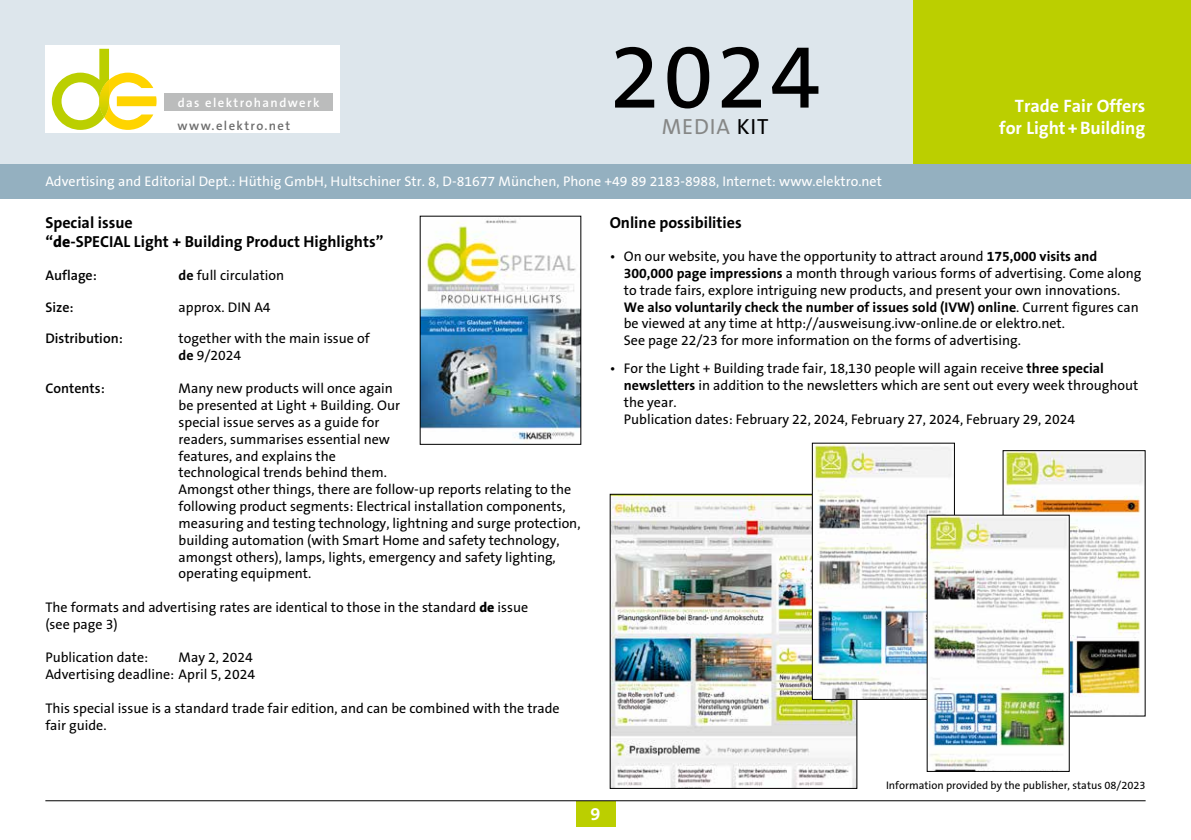
<style>
.page{position:relative;width:1191px;height:840px;background:#fff}
.page>*{position:absolute;margin:0;border:0;box-sizing:border-box;transform-origin:0 0}
.t1{font:92px "The Sans Os F";color:#000}
.t2{font:22px "The Sans Os F";letter-spacing:.04em;color:#868786}
.t3{font:700 18px/22px "The Sans Os F";color:#fff;text-align:right}
.t4{font:700 16px/19.2px "The Sans Os F";color:#000}
.t5{font:14px/16.8px "The Sans Os F";color:#000}
.t6{font:14px "The Sans Os F";color:#fff}
.t7{font:600 14px "The Sans Os F";color:#000}
.t8{font:600 12.8px "The Sans Os F";letter-spacing:.11em;color:#fff}
.t9{font:600 12.8px "The Sans Os F";letter-spacing:.11em;color:#6e6e6e}
.t10{font:11px "The Sans Os F";color:#000}
.s1{color:#000}
.s2{font-weight:800}
.s3{font-weight:700}
</style>
<div class="page">
<div style="left:0;top:0;width:1191px;height:164px;background:#dde6ec"></div>
<div style="left:913px;top:0;width:278px;height:198px;background:#bbcf00"></div>
<div style="left:575px;top:800px;width:40px;height:25px;background:#bbcf00"></div>
<hr style="left:45px;top:799px;width:1100px;height:1px;background:#000">
<div style="left:0;top:164px;width:1191px;height:34px;background:#94b0c0"></div>
<div style="left:45px;top:45px;width:295px;height:88px;background:#fff"></div>
<div style="left:164px;top:93px;width:169px;height:17px;background:#bbbcbc"></div>
<svg style="left:52px;top:49px;width:105px;height:81px"></svg>
<img style="left:611px;top:495px;width:244px;height:291px">
<img style="left:422px;top:218px;width:157px;height:224px">
<img style="left:1004px;top:452px;width:139px;height:262px">
<img style="left:814px;top:444px;width:138px;height:253px">
<div style="left:812px;top:442px;width:143px;height:257px;border:1px solid #000"></div>
<img style="left:928px;top:516px;width:139px;height:253px">
<p class="t8" style="left:178px;top:94px;width:143px">das elektrohandwerk</p>
<p class="t9" style="left:178px;top:117px;width:114px">www.elektro.net</p>
<h1 class="t1" style="left:609px;top:17px;width:212px">2024</h1>
<h2 class="t2" style="left:662px;top:112px;width:108px">MEDIA <span class="s1">KIT</span></h2>
<p class="t6" style="left:45px;top:172px;width:838px">Advertising and Editorial Dept.: Hüthig GmbH, Hultschiner Str. 8, D-81677 München, Phone +49 89 2183-8988, Internet: www.elektro.net</p>
<p class="t3" style="left:999px;top:95px;width:147px">Trade Fair Offers for Light+Building</p>
<p class="t4" style="left:45px;top:212px;width:339px">Special issue<br>“<span class="s2">de</span>-SPECIAL Light + Building Product Highlights”</p>
<p class="t7" style="left:45px;top:266px;width:53px">Auflage:</p>
<p class="t5" style="left:179px;top:267px;width:107px"><span class="s3">de</span> full circulation</p>
<p class="t7" style="left:45px;top:298px;width:30px">Size:</p>
<p class="t5" style="left:179px;top:298px;width:94px">approx. DIN A4</p>
<p class="t7" style="left:45px;top:329px;width:79px">Distribution:</p>
<p class="t5" style="left:179px;top:329px;width:192px">together with the main issue of <span class="s3">de</span> 9/2024</p>
<p class="t7" style="left:45px;top:379px;width:61px">Contents:</p>
<p class="t5" style="left:179px;top:380px;width:403px">Many new products will once again<br>be presented at Light + Building. Our<br>special issue serves as a guide for<br>readers, summarises essential new<br>features, and explains the<br>technological trends behind them.<br>Amongst other things, there are follow-up reports relating to the following product segments: Electrical installation components, measuring and testing technology, lightning and surge protection, building automation (with Smart Home and safety technology, amongst others), lamps, lights, emergency and safety lighting, operating equipment.</p>
<p class="t5" style="left:45px;top:598px;width:484px">The formats and advertising rates are identical to those in the standard <span class="s2">de</span> issue (see page 3)</p>
<p class="t5" style="left:45px;top:649px;width:104px">Publication date:</p>
<p class="t5" style="left:45px;top:649px;width:211px;text-align:right">May 2, 2024<br>Advertising deadline: April 5, 2024</p>
<p class="t5" style="left:45px;top:699px;width:516px">This special issue is a standard trade fair edition, and can be combined with the trade fair guide.</p>
<p class="t4" style="left:609px;top:212px;width:133px">Online possibilities</p>
<p class="t5" style="left:624px;top:248px;width:519px;text-indent:-14px">• On our website, you have the opportunity to attract around <span class="s3">175,000 visits and 300,000 page impressions</span> a month through various forms of advertising. Come along to trade fairs, explore intriguing new products, and present your own innovations.<br><span class="s3">We also voluntarily check the number of issues sold (IVW) online</span>. Current figures can be viewed at any time at http://ausweisung.ivw-online.de or elektro.net.<br>See page 22/23 for more information on the forms of advertising.</p>
<p class="t5" style="left:624px;top:360px;width:516px;text-indent:-14px">• For the Light + Building trade fair, 18,130 people will again receive <span class="s3">three special newsletters</span> in addition to the newsletters which are sent out every week throughout the year.<br>Publication dates: February 22, 2024, February 27, 2024, February 29, 2024</p>
<p class="t3" style="left:590px;top:802px;width:11px">9</p>
<p class="t10" style="left:886px;top:777px;width:261px">Information provided by the publisher, status 08/2023</p>
</div>
